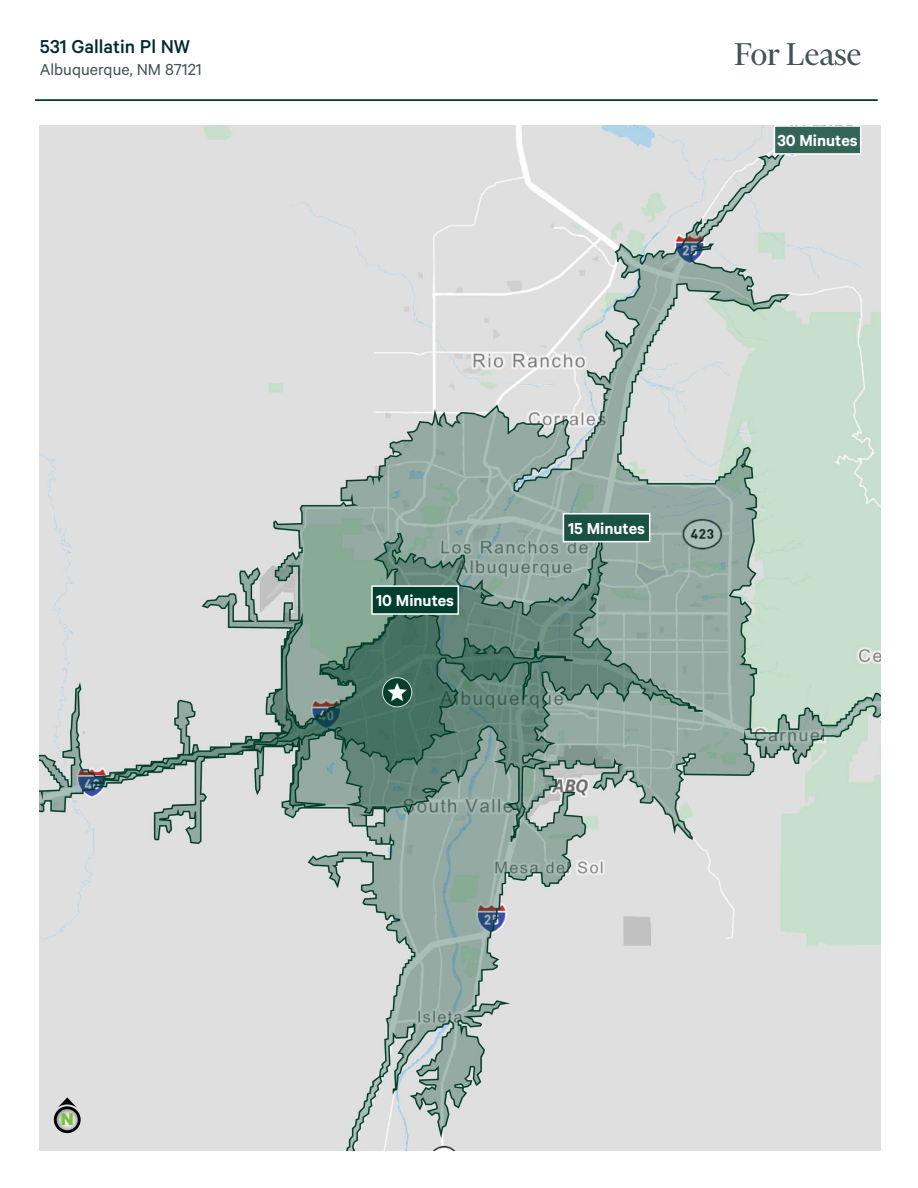
<style>
.page{position:relative;width:918px;height:1188px;background:#fff}
.page>*{position:absolute;margin:0;border:0;box-sizing:border-box;transform-origin:0 0}
.t1{font:36px "Financier Display";color:#435254}
.t2{font:500 21px "Calibre";color:#002a2e}
.t3{font:600 18px "Calibre";color:#fff}
.t4{font:18px "Calibre";color:#435254}
.t5{font:900 16.35px "Arial";color:#7ac143}
</style>
<div class="page">
<img style="left:40px;top:125px;width:840px;height:1025px">
<div style="left:372px;top:586px;width:86px;height:28px;background:#003f2d"></div>
<div style="left:371px;top:585px;width:88px;height:30px;border:2px solid #fff"></div>
<div style="left:563px;top:514px;width:87px;height:28px;background:#1a5242"></div>
<div style="left:563px;top:513px;width:87px;height:29px;border:2px solid #fff"></div>
<div style="left:774px;top:126px;width:87px;height:28px;background:#336557"></div>
<div style="left:774px;top:125px;width:87px;height:30px;border:2px solid #fff"></div>
<svg style="left:55px;top:1108px;width:24px;height:24px"></svg>
<div style="left:54px;top:1106px;width:27px;height:27px;border:3px solid #000;border-radius:50%"></div>
<svg style="left:58px;top:1097px;width:19px;height:11px"></svg>
<hr style="left:35px;top:99px;width:843px;height:2px;background:#00402d">
<p class="t2" style="left:40px;top:34px;width:152px">531 Gallatin Pl NW</p>
<p class="t4" style="left:40px;top:59px;width:164px">Albuquerque, NM 87121</p>
<h1 class="t1" style="left:734px;top:36px;width:129px">For Lease</h1>
<p class="t3" style="left:777px;top:130px;width:82px">30 Minutes</p>
<p class="t3" style="left:376px;top:590px;width:80px">10 Minutes</p>
<p class="t3" style="left:568px;top:517px;width:79px">15 Minutes</p>
<p class="t5" style="left:60px;top:1108px;width:15px">N</p>
</div>
